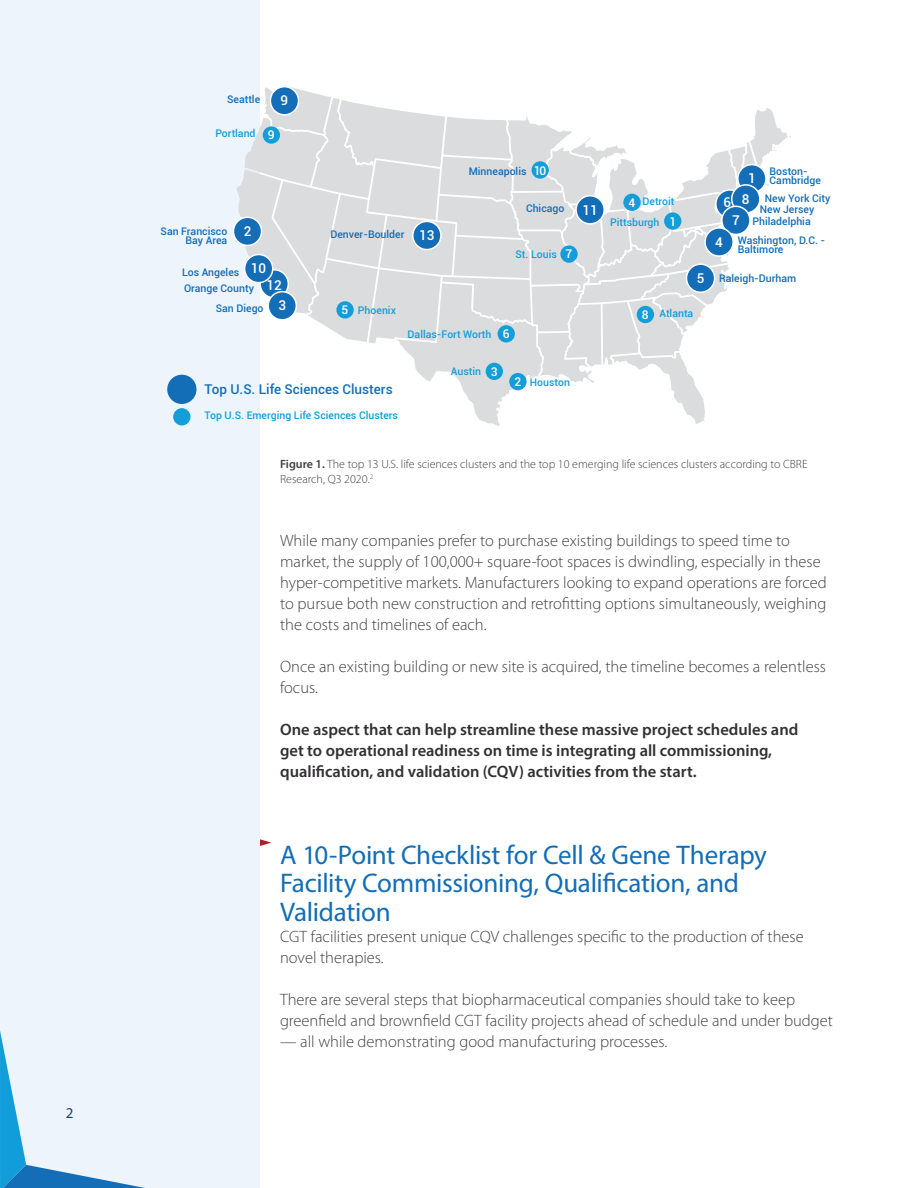
<style>
.page{position:relative;width:918px;height:1188px;background:#fff}
.page>*{position:absolute;margin:0;border:0;box-sizing:border-box;transform-origin:0 0}
.t1{font:27px/28.5px "Myriad Pro";letter-spacing:-.01em;color:#136eb7}
.t2{font:300 16.5px/21px "Myriad Pro";color:#404041}
.t3{font:600 16.5px/21px "Myriad Pro";color:#323032}
.t4{font:15px "Myriad Pro";color:#174173}
.t5{font:500 13.5px "Roboto";color:#136eb7}
.t6{font:500 13.5px/20.4px "Roboto";color:#fff}
.t7{font:300 12px/15px "Myriad Pro";color:#404041}
.t8{font:500 12px "Roboto";color:#fff}
.t9{font:500 10.5px/9px "Roboto";color:#136eb7}
.t10{font:500 10.5px/21.6px "Roboto";color:#149ed9}
.s1{font-weight:600}
</style>
<div class="page">
<svg style="left:260px;top:839px;width:11px;height:7px"></svg>
<div style="left:0;top:0;width:260px;height:1188px;background:#edf4fb"></div>
<svg style="left:0;top:1031px;width:145px;height:157px"></svg>
<svg style="left:236px;top:85px;width:555px;height:341px"></svg>
<div style="left:716px;top:190px;width:28px;height:28px;background:#136eb7;border-radius:50%"></div>
<div style="left:715px;top:189px;width:30px;height:30px;border:2px solid #fff;border-radius:50%"></div>
<div style="left:260px;top:270px;width:28px;height:28px;background:#136eb7;border-radius:50%"></div>
<div style="left:259px;top:269px;width:30px;height:30px;border:2px solid #fff;border-radius:50%"></div>
<div style="left:268px;top:292px;width:28px;height:28px;background:#136eb7;border-radius:50%"></div>
<div style="left:267px;top:291px;width:30px;height:30px;border:2px solid #fff;border-radius:50%"></div>
<div style="left:167px;top:375px;width:30px;height:29px;background:#136eb7;border-radius:50%"></div>
<div style="left:173px;top:408px;width:18px;height:17px;background:#149ed9;border-radius:50%"></div>
<div style="left:270px;top:87px;width:29px;height:28px;background:#136eb7;border-radius:50%"></div>
<div style="left:270px;top:86px;width:29px;height:30px;border:2px solid #fff;border-radius:50%"></div>
<div style="left:413px;top:221px;width:28px;height:29px;background:#136eb7;border-radius:50%"></div>
<div style="left:412px;top:221px;width:30px;height:29px;border:2px solid #fff;border-radius:50%"></div>
<div style="left:233px;top:217px;width:29px;height:28px;background:#136eb7;border-radius:50%"></div>
<div style="left:233px;top:217px;width:29px;height:29px;border:2px solid #fff;border-radius:50%"></div>
<div style="left:245px;top:255px;width:28px;height:28px;background:#136eb7;border-radius:50%"></div>
<div style="left:244px;top:254px;width:29px;height:29px;border:2px solid #fff;border-radius:50%"></div>
<div style="left:576px;top:196px;width:28px;height:28px;background:#136eb7;border-radius:50%"></div>
<div style="left:575px;top:195px;width:30px;height:30px;border:2px solid #fff;border-radius:50%"></div>
<div style="left:738px;top:165px;width:28px;height:28px;background:#136eb7;border-radius:50%"></div>
<div style="left:737px;top:164px;width:30px;height:29px;border:2px solid #fff;border-radius:50%"></div>
<div style="left:732px;top:185px;width:28px;height:28px;background:#136eb7;border-radius:50%"></div>
<div style="left:731px;top:184px;width:30px;height:30px;border:2px solid #fff;border-radius:50%"></div>
<div style="left:722px;top:206px;width:28px;height:28px;background:#136eb7;border-radius:50%"></div>
<div style="left:721px;top:206px;width:30px;height:29px;border:2px solid #fff;border-radius:50%"></div>
<div style="left:705px;top:228px;width:28px;height:28px;background:#136eb7;border-radius:50%"></div>
<div style="left:704px;top:227px;width:30px;height:30px;border:2px solid #fff;border-radius:50%"></div>
<div style="left:687px;top:264px;width:28px;height:28px;background:#136eb7;border-radius:50%"></div>
<div style="left:686px;top:263px;width:29px;height:30px;border:2px solid #fff;border-radius:50%"></div>
<div style="left:263px;top:126px;width:17px;height:18px;background:#149ed9;border-radius:50%"></div>
<div style="left:336px;top:301px;width:18px;height:18px;background:#149ed9;border-radius:50%"></div>
<div style="left:498px;top:325px;width:17px;height:18px;background:#149ed9;border-radius:50%"></div>
<div style="left:486px;top:363px;width:17px;height:17px;background:#149ed9;border-radius:50%"></div>
<div style="left:509px;top:373px;width:18px;height:17px;background:#149ed9;border-radius:50%"></div>
<div style="left:532px;top:161px;width:17px;height:18px;background:#149ed9;border-radius:50%"></div>
<div style="left:560px;top:245px;width:18px;height:18px;background:#149ed9;border-radius:50%"></div>
<div style="left:623px;top:194px;width:18px;height:17px;background:#149ed9;border-radius:50%"></div>
<div style="left:664px;top:212px;width:17px;height:18px;background:#149ed9;border-radius:50%"></div>
<div style="left:637px;top:306px;width:17px;height:17px;background:#149ed9;border-radius:50%"></div>
<p class="t4" style="left:66px;top:1107px;width:9px">2</p>
<p class="t9" style="left:227px;top:96px;width:35px">Seattle</p>
<p class="t6" style="left:281px;top:92px;width:9px">9</p>
<p class="t10" style="left:215px;top:124px;width:42px">Portland</p>
<p class="t8" style="left:268px;top:130px;width:8px">9</p>
<p class="t6" style="left:244px;top:222px;width:9px">2</p>
<p class="t9" style="left:161px;top:228px;width:68px;text-align:right">San Francisco<br>Bay Area</p>
<p class="t9" style="left:182px;top:269px;width:59px">Los Angeles</p>
<p class="t9" style="left:216px;top:304px;width:49px">San Diego</p>
<p class="t6" style="left:251px;top:259px;width:17px">10</p>
<p class="t6" style="left:278px;top:276px;width:9px;text-indent:-12px">12<br>3</p>
<p class="t9" style="left:184px;top:285px;width:71px">Orange County</p>
<p class="t9" style="left:330px;top:230px;width:75px">Denver-Boulder</p>
<p class="t6" style="left:419px;top:226px;width:17px">13</p>
<p class="t8" style="left:342px;top:305px;width:8px">5</p>
<p class="t10" style="left:358px;top:300px;width:40px">Phoenix</p>
<p class="t9" style="left:469px;top:167px;width:59px">Minneapolis</p>
<p class="t8" style="left:534px;top:166px;width:14px">10</p>
<p class="t9" style="left:526px;top:204px;width:40px">Chicago</p>
<p class="t10" style="left:516px;top:245px;width:43px">St. Louis</p>
<p class="t8" style="left:566px;top:249px;width:8px">7</p>
<p class="t5" style="left:204px;top:384px;width:190px">Top U.S. Life Sciences Clusters</p>
<p class="t10" style="left:204px;top:406px;width:195px">Top U.S. Emerging Life Sciences Clusters</p>
<p class="t8" style="left:503px;top:329px;width:8px">6</p>
<p class="t10" style="left:408px;top:325px;width:85px">Dallas-Fort Worth</p>
<p class="t10" style="left:451px;top:361px;width:32px">Austin</p>
<p class="t8" style="left:491px;top:366px;width:8px">3</p>
<p class="t8" style="left:514px;top:377px;width:8px">2</p>
<p class="t10" style="left:530px;top:372px;width:42px">Houston</p>
<p class="t6" style="left:582px;top:201px;width:17px">11</p>
<p class="t10" style="left:610px;top:191px;width:66px;text-indent:32px">Detroit<br>Pittsburgh</p>
<p class="t8" style="left:629px;top:198px;width:8px">4</p>
<p class="t8" style="left:669px;top:217px;width:8px">1</p>
<p class="t6" style="left:697px;top:269px;width:9px">5</p>
<p class="t8" style="left:642px;top:310px;width:8px">8</p>
<p class="t10" style="left:659px;top:303px;width:35px">Atlanta</p>
<p class="t9" style="left:770px;top:167px;width:53px">Boston-<br>Cambridge</p>
<p class="t9" style="left:760px;top:194px;width:72px;line-height:10.9px;text-indent:5px">New York City<br>New Jersey</p>
<p class="t9" style="left:738px;top:213px;width:89px;line-height:18.5px;text-align:center">Philadelphia<br>Washington, D.C. -</p>
<p class="t9" style="left:738px;top:245px;width:47px">Baltimore</p>
<p class="t9" style="left:719px;top:275px;width:79px">Raleigh-Durham</p>
<p class="t6" style="left:742px;top:169px;width:15px;text-align:center">1<br>8</p>
<p class="t6" style="left:724px;top:193px;width:9px">6</p>
<p class="t6" style="left:732px;top:211px;width:9px">7</p>
<p class="t6" style="left:715px;top:233px;width:9px">4</p>
<p class="t7" style="left:280px;top:457px;width:529px"><span class="s1">Figure 1.</span> The top 13 U.S. life sciences clusters and the top 10 emerging life sciences clusters according to CBRE<br>Research, Q3 2020.<sup>2</sup></p>
<p class="t2" style="left:280px;top:531px;width:548px">While many companies prefer to purchase existing buildings to speed time to market, the supply of 100,000+ square-foot spaces is dwindling, especially in these hyper-competitive markets. Manufacturers looking to expand operations are forced to pursue both new construction and retrofitting options simultaneously, weighing the costs and timelines of each.</p>
<p class="t2" style="left:280px;top:657px;width:547px">Once an existing building or new site is acquired, the timeline becomes a relentless focus.</p>
<p class="t3" style="left:280px;top:720px;width:520px">One aspect that can help streamline these massive project schedules and get to operational readiness on time is integrating all commissioning, qualification, and validation (CQV) activities from the start.</p>
<h1 class="t1" style="left:280px;top:843px;width:488px">A 10-Point Checklist for Cell &amp; Gene Therapy<br>Facility Commissioning, Qualification, and<br>Validation</h1>
<p class="t2" style="left:280px;top:927px;width:525px">CGT facilities present unique CQV challenges specific to the production of these novel therapies.</p>
<p class="t2" style="left:280px;top:990px;width:554px">There are several steps that biopharmaceutical companies should take to keep greenfield and brownfield CGT facility projects ahead of schedule and under budget</p>
<p class="t2" style="left:280px;top:1032px;width:389px">— all while demonstrating good manufacturing processes.</p>
</div>
